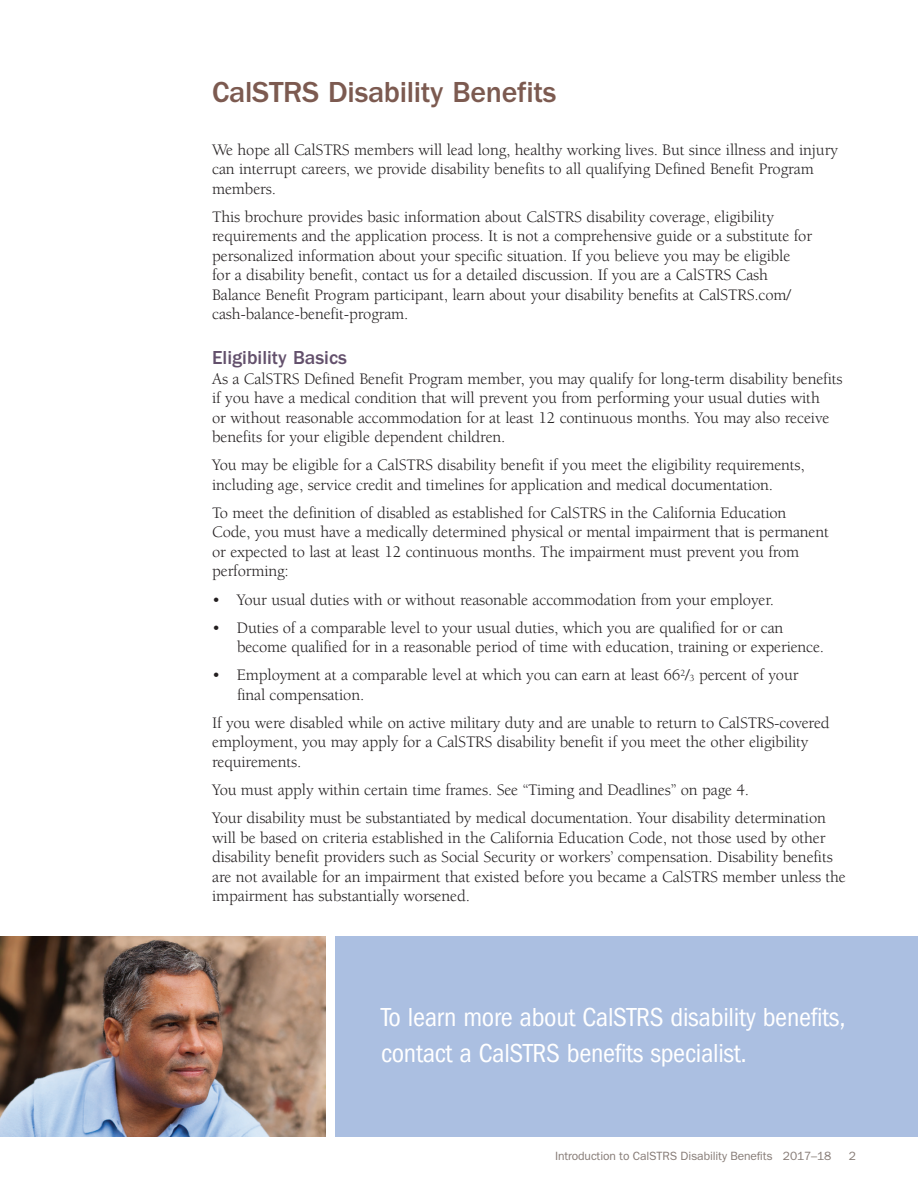
<style>
.page{position:relative;width:918px;height:1188px;background:#fff}
.page>*{position:absolute;margin:0;border:0;box-sizing:border-box;transform-origin:0 0}
.Headline_2{font:500 30px "ITC Franklin Gothic Std";letter-spacing:-.01em;color:#7c5a50}
.Headline_7{font:condensed 27px/36px "ITC Franklin Gothic Std";letter-spacing:-.01em;color:#fff}
.Headline_3{font:500 19.5px "ITC Franklin Gothic Std";color:#63506c}
.Body{font:16.5px/19.5px "Berkeley Std";letter-spacing:-.01em;color:#231f20}
.Footer{font:12px "ITC Franklin Gothic Std";letter-spacing:-.01em;color:#867b76}
.s1{font-size:9.6px}
</style>
<div class="page">
<img style="left:0;top:936px;width:325px;height:201px">
<div style="left:336px;top:936px;width:582px;height:201px;background:#abbfe1"></div>
<p class="Headline_2" style="left:212px;top:75px;width:346px">CalSTRS Disability Benefits</p>
<p class="Body" style="left:212px;top:140px;width:627px">We hope all CalSTRS members will lead long, healthy working lives. But since illness and injury can interrupt careers, we provide disability benefits to all qualifying Defined Benefit Program members.</p>
<p class="Body" style="left:212px;top:207px;width:602px">This brochure provides basic information about CalSTRS disability coverage, eligibility requirements and the application process. It is not a comprehensive guide or a substitute for personalized information about your specific situation. If you believe you may be eligible for a disability benefit, contact us for a detailed discussion. If you are a CalSTRS Cash Balance Benefit Program participant, learn about your disability benefits at CalSTRS.com/ cash-balance-benefit-program.</p>
<p class="Headline_3" style="left:212px;top:347px;width:136px">Eligibility Basics</p>
<p class="Body" style="left:212px;top:369px;width:632px">As a CalSTRS Defined Benefit Program member, you may qualify for long-term disability benefits if you have a medical condition that will prevent you from performing your usual duties with<br>or without reasonable accommodation for at least 12 continuous months. You may also receive benefits for your eligible dependent children.</p>
<p class="Body" style="left:212px;top:456px;width:594px">You may be eligible for a CalSTRS disability benefit if you meet the eligibility requirements, including age, service credit and timelines for application and medical documentation.</p>
<p class="Body" style="left:212px;top:503px;width:618px">To meet the definition of disabled as established for CalSTRS in the California Education<br>Code, you must have a medically determined physical or mental impairment that is permanent or expected to last at least 12 continuous months. The impairment must prevent you from performing:</p>
<p class="Body" style="left:212px;top:590px;width:564px">• Your usual duties with or without reasonable accommodation from your employer.</p>
<p class="Body" style="left:237px;top:618px;width:589px;text-indent:-25px">• Duties of a comparable level to your usual duties, which you are qualified for or can become qualified for in a reasonable period of time with education, training or experience.</p>
<p class="Body" style="left:237px;top:666px;width:563px;text-indent:-25px">• Employment at a comparable level at which you can earn at least 66<sup>2</sup>/<span class="s1">3</span> percent of your final compensation.</p>
<p class="Body" style="left:212px;top:713px;width:619px">If you were disabled while on active military duty and are unable to return to CalSTRS-covered employment, you may apply for a CalSTRS disability benefit if you meet the other eligibility requirements.</p>
<p class="Body" style="left:212px;top:780px;width:539px">You must apply within certain time frames. See “Timing and Deadlines” on page 4.</p>
<p class="Body" style="left:212px;top:809px;width:635px">Your disability must be substantiated by medical documentation. Your disability determination will be based on criteria established in the California Education Code, not those used by other disability benefit providers such as Social Security or workers’ compensation. Disability benefits are not available for an impairment that existed before you became a CalSTRS member unless the impairment has substantially worsened.</p>
<p class="Headline_7" style="left:381px;top:999px;width:466px">To learn more about CalSTRS disability benefits, contact a CalSTRS benefits specialist.</p>
<p class="Footer" style="left:555px;top:1149px;width:278px">Introduction to CalSTRS Disability Benefits 2017–18</p>
<p class="Footer" style="left:849px;top:1149px;width:9px">2</p>
</div>
